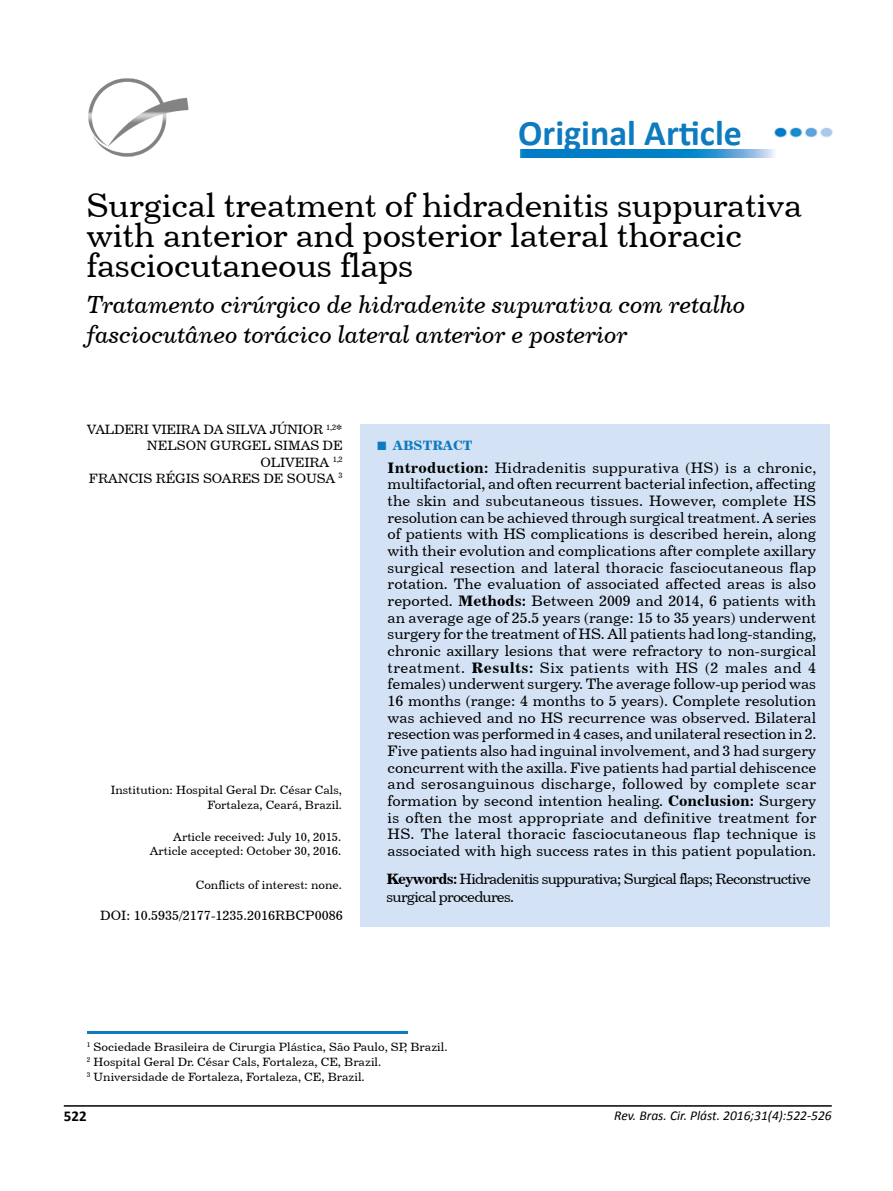
<style>
.page{position:relative;width:893px;height:1191px;background:#fff}
.page>*{position:absolute;margin:0;border:0;box-sizing:border-box;transform-origin:0 0}
.t1{font:700 36px "Calibri";color:#0e7abf}
.t2{font:33.75px/30px "Century 731 BT Roman A";letter-spacing:-.01em;color:#000}
.t3{font:24.75px/30px "Century 731 BT Italic A";letter-spacing:-.01em;color:#000}
.t4{font:15.15px/16.6px "Century 731 BT Roman A";color:#000;text-align:justify}
.t5{font:15px/18px "Century 731 BT Roman A";letter-spacing:-.05em;color:#000}
.t6{font:700 15px "Calibri";color:#000}
.t7{font:13.5px/16.2px "Century 731 BT Roman A";letter-spacing:-.01em;color:#000;text-align:right}
.t8{font:italic 13.5px "Calibri";color:#000}
.t9{font:13.5px "Century 731 BT Bold A";color:#0e7abf}
.t10{font:12px/14.4px "Century 731 BT Roman A";color:#000;text-align:right}
.s1{font-family:"Times New Roman";font-weight:700;font-size:18px}
.s2{font-family:"Century 731 BT Bold A"}
</style>
<div class="page">
<hr style="left:64px;top:1105px;width:768px;height:1px;background:#000">
<img style="left:88px;top:78px;width:101px;height:79px">
<div style="left:360px;top:424px;width:470px;height:502px;background:#d3e2f4"></div>
<hr style="left:87px;top:1031px;width:320px;height:2px;background:#0e7abf">
<img style="left:774px;top:127px;width:59px;height:11px">
<img style="left:521px;top:150px;width:254px;height:7px">
<h1 class="t1" style="left:518px;top:111px;width:225px">Original Article</h1>
<h2 class="t2" style="left:86px;top:189px;width:717px">Surgical treatment of hidradenitis suppurativa with anterior and posterior lateral thoracic fasciocutaneous flaps</h2>
<h3 class="t3" style="left:87px;top:289px;width:660px">Tratamento cirúrgico de hidradenite supurativa com retalho fasciocutâneo torácico lateral anterior e posterior</h3>
<p class="t7" style="left:87px;top:421px;width:257px">VALDERI VIEIRA DA SILVA JÚNIOR <sup>1,2</sup>*<br>NELSON GURGEL SIMAS DE<br>OLIVEIRA <sup>1,2<br></sup>FRANCIS RÉGIS SOARES DE SOUSA <sup>3</sup></p>
<p class="t10" style="left:111px;top:782px;width:233px">Institution: Hospital Geral Dr. César Cals,<br>Fortaleza, Ceará, Brazil.</p>
<p class="t10" style="left:150px;top:829px;width:193px">Article received: July 10, 2015.<br>Article accepted: October 30, 2016.</p>
<p class="t10" style="left:196px;top:877px;width:148px">Conflicts of interest: none.</p>
<p class="t7" style="left:100px;top:907px;width:244px">DOI: 10.5935/2177-1235.2016RBCP0086</p>
<p class="t9" style="left:376px;top:437px;width:98px"><span class="s1">■</span> ABSTRACT</p>
<p class="t4" style="left:388px;top:459px;width:430px"><span class="s2">Introduction:</span> Hidradenitis suppurativa (HS) is a chronic, multifactorial, and often recurrent bacterial infection, affecting the skin and subcutaneous tissues. However, complete HS resolution can be achieved through surgical treatment. A series of patients with HS complications is described herein, along with their evolution and complications after complete axillary surgical resection and lateral thoracic fasciocutaneous flap rotation. The evaluation of associated affected areas is also reported. <span class="s2">Methods:</span> Between 2009 and 2014, 6 patients with an average age of 25.5 years (range: 15 to 35 years) underwent surgery for the treatment of HS. All patients had long-standing, chronic axillary lesions that were refractory to non-surgical treatment. <span class="s2">Results:</span> Six patients with HS (2 males and 4 females) underwent surgery. The average follow-up period was 16 months (range: 4 months to 5 years). Complete resolution was achieved and no HS recurrence was observed. Bilateral resection was performed in 4 cases, and unilateral resection in 2.<br>Five patients also had inguinal involvement, and 3 had surgery concurrent with the axilla. Five patients had partial dehiscence and serosanguinous discharge, followed by complete scar formation by second intention healing. <span class="s2">Conclusion:</span> Surgery is often the most appropriate and definitive treatment for HS. The lateral thoracic fasciocutaneous flap technique is associated with high success rates in this patient population.</p>
<p class="t5" style="left:387px;top:869px;width:426px"><span class="s2">Keywords:</span> Hidradenitis suppurativa; Surgical flaps; Reconstructive surgical procedures.</p>
<p class="t10" style="left:87px;top:1039px;width:362px;line-height:15px;text-align:left"><sup>1</sup> Sociedade Brasileira de Cirurgia Plástica, São Paulo, SP, Brazil.<br><sup>2</sup> Hospital Geral Dr. César Cals, Fortaleza, CE, Brazil.<br><sup>3</sup> Universidade de Fortaleza, Fortaleza, CE, Brazil.</p>
<p class="t6" style="left:64px;top:1106px;width:24px">522</p>
<p class="t8" style="left:614px;top:1106px;width:219px">Rev. Bras. Cir. Plást. 2016;31(4):522-526</p>
</div>
